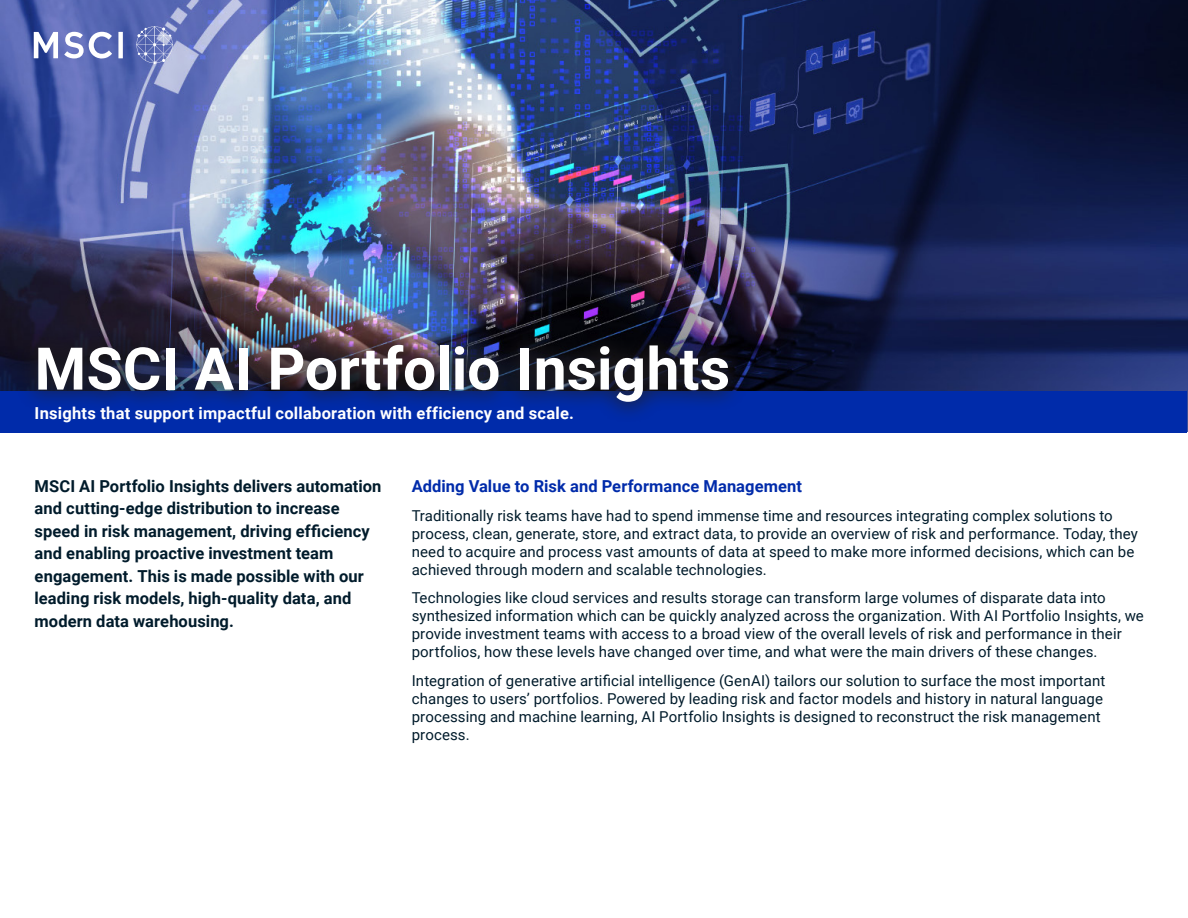
<style>
.page{position:relative;width:1188px;height:918px;background:#fff}
.page>*{position:absolute;margin:0;border:0;box-sizing:border-box;transform-origin:0 0}
.Headline{font:700 58.8px "Roboto";color:#fff}
.Body_text{font:700 16.5px/22.5px "Roboto";letter-spacing:.005em;color:#001b2b}
.Headline-2{font:700 16.5px "Roboto";letter-spacing:.015em;color:#fff}
.Body_text-2{font:700 16.5px "Roboto";letter-spacing:.005em;color:#002baa}
.Body_text-3{font:15px/18px "Roboto";letter-spacing:.005em;color:#001b2b}
</style>
<div class="page">
<img style="left:0;top:0;width:1188px;height:432px">
<svg style="left:136px;top:26px;width:37px;height:38px"></svg>
<svg style="left:34px;top:32px;width:24px;height:26px"></svg>
<div style="left:118px;top:32px;width:5px;height:26px;background:#fff"></div>
<svg style="left:64px;top:32px;width:48px;height:26px"></svg>
<div style="left:1px;top:391px;width:1186px;height:41px;background:#002baa"></div>
<div style="left:16px;top:324px;width:733px;height:99px;background:#231f20;opacity:.75"></div>
<p class="Headline" style="left:35px;top:327px;width:697px">MSCI AI Portfolio Insights</p>
<p class="Headline-2" style="left:35px;top:401px;width:541px">Insights that support impactful collaboration with efficiency and scale.</p>
<p class="Body_text" style="left:35px;top:474px;width:348px">MSCI AI Portfolio Insights delivers automation and cutting-edge distribution to increase speed in risk management, driving efficiency and enabling proactive investment team engagement. This is made possible with our leading risk models, high-quality data, and modern data warehousing.</p>
<p class="Body_text-2" style="left:412px;top:474px;width:392px">Adding Value to Risk and Performance Management</p>
<p class="Body_text-3" style="left:412px;top:506px;width:728px">Traditionally risk teams have had to spend immense time and resources integrating complex solutions to process, clean, generate, store, and extract data, to provide an overview of risk and performance. Today, they need to acquire and process vast amounts of data at speed to make more informed decisions, which can be achieved through modern and scalable technologies.</p>
<p class="Body_text-3" style="left:412px;top:589px;width:734px">Technologies like cloud services and results storage can transform large volumes of disparate data into synthesized information which can be quickly analyzed across the organization. With AI Portfolio Insights, we provide investment teams with access to a broad view of the overall levels of risk and performance in their portfolios, how these levels have changed over time, and what were the main drivers of these changes.</p>
<p class="Body_text-3" style="left:412px;top:671px;width:695px">Integration of generative artificial intelligence (GenAI) tailors our solution to surface the most important changes to users’ portfolios. Powered by leading risk and factor models and history in natural language processing and machine learning, AI Portfolio Insights is designed to reconstruct the risk management process.</p>
</div>
